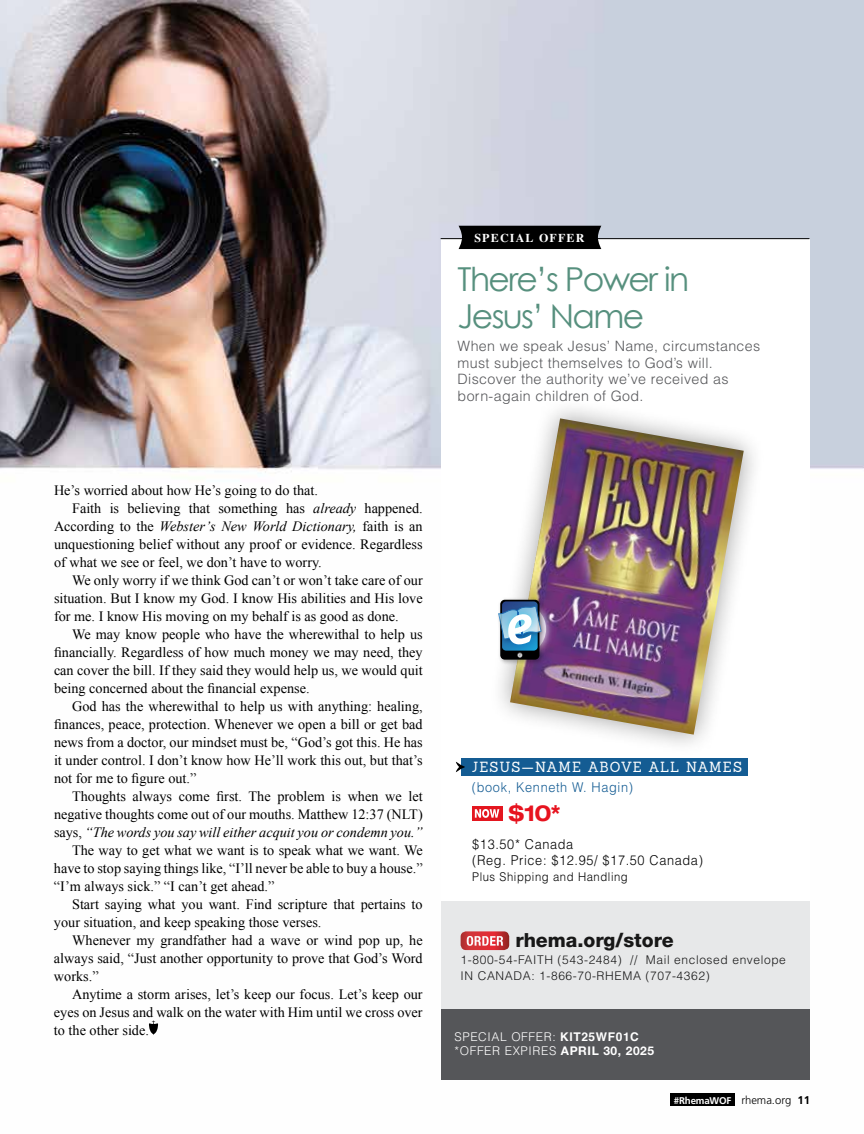
<style>
.page{position:relative;width:864px;height:1134px;background:#fff}
.page>*{position:absolute;margin:0;border:0;box-sizing:border-box;transform-origin:0 0}
.t1{font:33px/37.5px "Century Gothic";letter-spacing:-.05em;color:#57907e}
.t2{font:700 expanded 22.2px "Helvetica Neue";color:#e7131f;scale:.94 1}
.t3{font:800 19.5px "Helvetica Neue";color:#000}
.t4{font:14.25px "Times New Roman";color:#000}
.t5{font:300 14.25px/16.5px "Helvetica";letter-spacing:.025em;color:#555659}
.t6{font:italic 14.25px "Times New Roman";color:#000}
.t7{font:14.25px "Sanchez";letter-spacing:.06em;color:#fff;scale:.94 1}
.t8{font:300 13.5px/15.9px "Helvetica";letter-spacing:.05em;color:#000;scale:.94 1}
.t9{font:300 13.5px "Helvetica";letter-spacing:.05em;color:#145c93;scale:.94 1}
.t10{font:300 12px/16.5px "Helvetica";letter-spacing:.05em;color:#000}
.t11{font:300 12px/13.5px "Helvetica";letter-spacing:.05em;color:#fff}
.t12{font:300 12px "Helvetica";letter-spacing:.05em;color:#000;scale:.94 1}
.t13{font:700 12px "Times";letter-spacing:.1em;color:#fff}
.t14{font:700 9.75px "Frutiger";letter-spacing:-.02em;color:#fff}
.s1{font-style:italic}
.s2{font-style:normal}
.s3{font-weight:700}
.s4{font-family:"Helvetica Neue";font-weight:700}
.s5{font-weight:300;font-size:11.25px;color:#000}
.s6{font-size:11.25px;color:#000}
</style>
<div class="page">
<img style="left:0;top:0;width:864px;height:1094px">
<svg style="left:149px;top:1020px;width:9px;height:15px"></svg>
<div style="left:441px;top:239px;width:369px;height:794px;background:#fff"></div>
<hr style="left:441px;top:238px;width:368px;height:1px;background:#000">
<div style="left:459px;top:226px;width:142px;height:23px;background:#000"></div>
<div style="left:441px;top:1007px;width:369px;height:73px;background:#555659"></div>
<div style="left:441px;top:901px;width:369px;height:108px;background:#e7e8e9"></div>
<svg style="left:461px;top:931px;width:48px;height:19px"></svg>
<svg style="left:467px;top:936px;width:36px;height:10px"></svg>
<div style="left:461px;top:759px;width:286px;height:17px;background:#145c93"></div>
<svg style="left:456px;top:762px;width:9px;height:10px"></svg>
<div style="left:472px;top:806px;width:30px;height:15px;background:#e4161f"></div>
<svg style="left:475px;top:809px;width:24px;height:9px"></svg>
<div style="left:489px;top:397px;width:276px;height:359px;background:#000;opacity:.37"></div>
<img style="left:510px;top:418px;width:234px;height:317px">
<div style="left:670px;top:1094px;width:65px;height:12px;background:#000"></div>
<img style="left:489px;top:593px;width:67px;height:72px">
<img style="left:496px;top:596px;width:50px;height:70px">
<div style="left:500px;top:600px;width:39px;height:60px;background:#000;border-radius:5px"></div>
<img style="left:494px;top:601px;width:54px;height:45px">
<img style="left:496px;top:602px;width:48px;height:55px">
<svg style="left:498px;top:601px;width:43px;height:57px"></svg>
<p class="t13" style="left:474px;top:231px;width:112px">SPECIAL OFFER</p>
<h1 class="t1" style="left:458px;top:259px;width:233px">There’s Power in<br>Jesus’ Name</h1>
<p class="t5" style="left:458px;top:338px;width:304px">When we speak Jesus’ Name, circumstances must subject themselves to God’s will.<br>Discover the authority we’ve received as born-again children of God.</p>
<p class="t4" style="left:54px;top:480px;width:265px">He’s worried about how He’s going to do that.</p>
<p class="t4" style="left:72px;top:498px;width:352px">Faith is believing that something has <span class="s1">already</span> happened.</p>
<p class="t6" style="left:54px;top:516px;width:370px"><span class="s2">According to the</span> Webster’s New World Dictionary, <span class="s2">faith is an</span></p>
<p class="t4" style="left:54px;top:534px;width:370px">unquestioning belief without any proof or evidence. Regardless</p>
<p class="t4" style="left:54px;top:552px;width:269px">of what we see or feel, we don’t have to worry.</p>
<p class="t4" style="left:72px;top:570px;width:352px">We only worry if we think God can’t or won’t take care of our</p>
<p class="t4" style="left:54px;top:588px;width:370px">situation. But I know my God. I know His abilities and His love</p>
<p class="t4" style="left:54px;top:606px;width:346px">for me. I know His moving on my behalf is as good as done.</p>
<p class="t4" style="left:72px;top:624px;width:352px">We may know people who have the wherewithal to help us</p>
<p class="t4" style="left:54px;top:642px;width:370px">financially. Regardless of how much money we may need, they</p>
<p class="t4" style="left:54px;top:660px;width:370px">can cover the bill. If they said they would help us, we would quit</p>
<p class="t4" style="left:54px;top:678px;width:257px">being concerned about the financial expense.</p>
<p class="t4" style="left:72px;top:696px;width:352px">God has the wherewithal to help us with anything: healing,</p>
<p class="t4" style="left:54px;top:714px;width:370px">finances, peace, protection. Whenever we open a bill or get bad</p>
<p class="t4" style="left:54px;top:732px;width:370px">news from a doctor, our mindset must be, “God’s got this. He has</p>
<p class="t4" style="left:54px;top:750px;width:370px">it under control. I don’t know how He’ll work this out, but that’s</p>
<p class="t4" style="left:54px;top:768px;width:144px">not for me to figure out.”</p>
<p class="t4" style="left:72px;top:786px;width:352px">Thoughts always come first. The problem is when we let</p>
<p class="t4" style="left:54px;top:804px;width:370px">negative thoughts come out of our mouths. Matthew 12:37 (NLT)</p>
<p class="t6" style="left:54px;top:822px;width:370px"><span class="s2">says,</span> “The words you say will either acquit you or condemn you.”</p>
<p class="t4" style="left:72px;top:840px;width:352px">The way to get what we want is to speak what we want. We</p>
<p class="t4" style="left:54px;top:858px;width:370px">have to stop saying things like, “I’ll never be able to buy a house.”</p>
<p class="t4" style="left:54px;top:876px;width:222px">“I’m always sick.” “I can’t get ahead.”</p>
<p class="t4" style="left:72px;top:894px;width:352px">Start saying what you want. Find scripture that pertains to</p>
<p class="t4" style="left:54px;top:912px;width:269px">your situation, and keep speaking those verses.</p>
<p class="t4" style="left:72px;top:930px;width:352px">Whenever my grandfather had a wave or wind pop up, he</p>
<p class="t4" style="left:54px;top:948px;width:370px">always said, “Just another opportunity to prove that God’s Word</p>
<p class="t4" style="left:54px;top:966px;width:46px">works.”</p>
<p class="t4" style="left:72px;top:984px;width:352px">Anytime a storm arises, let’s keep our focus. Let’s keep our</p>
<p class="t4" style="left:54px;top:1002px;width:370px">eyes on Jesus and walk on the water with Him until we cross over</p>
<p class="t4" style="left:54px;top:1020px;width:96px">to the other side.</p>
<p class="t7" style="left:472px;top:758px;width:289px">JESUS—NAME ABOVE ALL NAMES</p>
<p class="t9" style="left:472px;top:779px;width:173px">(book, Kenneth W. Hagin)</p>
<h2 class="t2" style="left:508px;top:799px;width:57px">$10*</h2>
<p class="t8" style="left:472px;top:836px;width:247px">$13.50* Canada<br>(Reg. Price: $12.95/ $17.50 Canada)</p>
<p class="t12" style="left:472px;top:869px;width:167px">Plus Shipping and Handling</p>
<h3 class="t3" style="left:515px;top:929px;width:160px">rhema.org/store</h3>
<p class="t10" style="left:461px;top:951px;width:327px">1-800-54-FAITH (543-2484) // Mail enclosed envelope<br>IN CANADA: 1-866-70-RHEMA (707-4362)</p>
<p class="t11" style="left:455px;top:1030px;width:201px">SPECIAL OFFER: <span class="s3">KIT25WF01C </span>*OFFER EXPIRES <span class="s4">APRIL 30, 2025</span></p>
<p class="t14" style="left:674px;top:1095px;width:138px">#RhemaWOF <span class="s5">rhema.org</span> <span class="s6">11</span></p>
</div>
